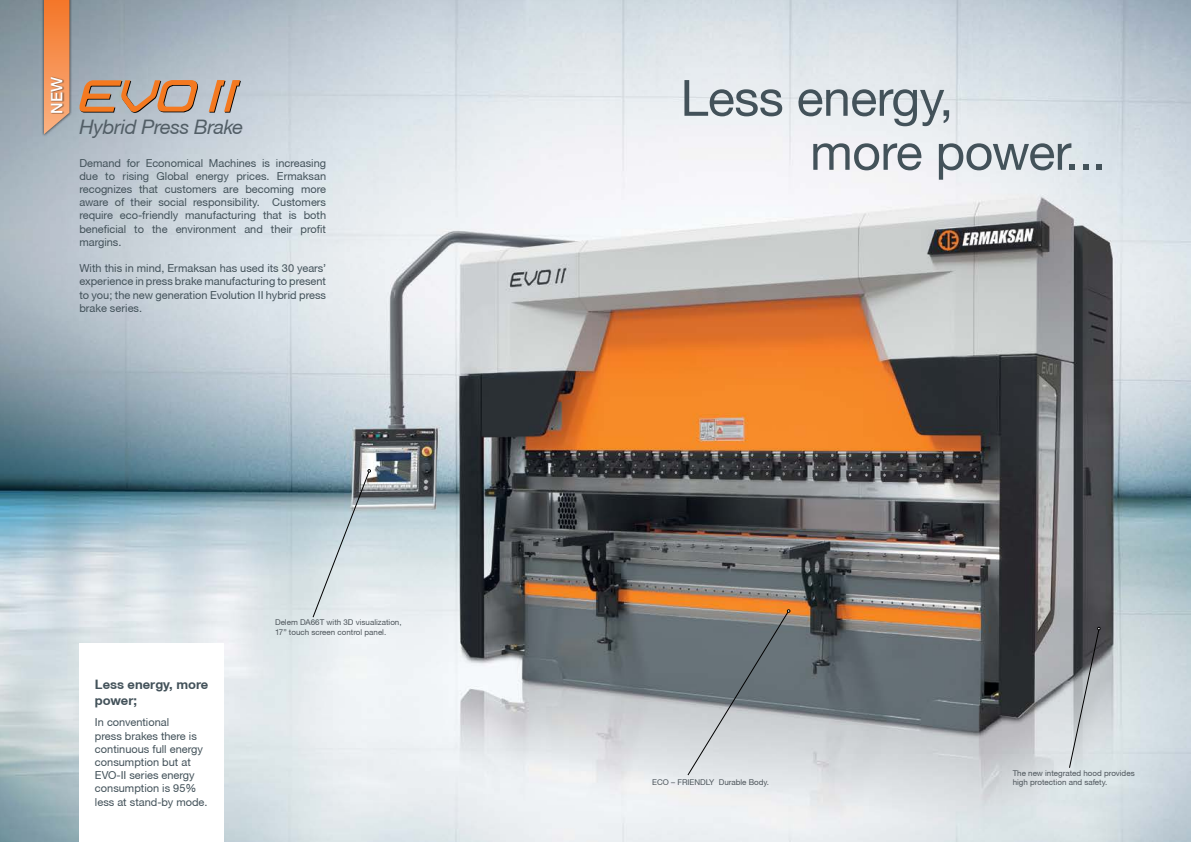
<style>
.page{position:relative;width:1191px;height:842px;background:#fff}
.page>*{position:absolute;margin:0;border:0;box-sizing:border-box;transform-origin:0 0}
.t1{font:50px "Helvetica Neue CE";letter-spacing:-.01em;color:#43525a}
.t2{font:italic 20px "Helvetica Neue CE";letter-spacing:-.02em;color:#525e66}
.t3{font:500 16px "Helvetica Neue LT Pro";color:#fff}
.t4{font:700 13px/15.6px "Helvetica Neue CE";color:#43525a}
.t5{font:11px/13.2px "Helvetica Neue CE";color:#43525a;text-align:justify}
.t6{font:8px/9.6px "Helvetica Neue CE";color:#4d555b}
</style>
<div class="page">
<img style="left:0;top:0;width:1191px;height:842px">
<svg style="left:77px;top:80px;width:164px;height:33px;background:#bf9b82"></svg>
<div style="left:41px;top:0;width:31px;height:137px;background:#000;opacity:.65"></div>
<svg style="left:44px;top:0;width:25px;height:134px;background:#ed9056"></svg>
<div style="left:50px;top:76px;width:15px;height:38px;background:#000;opacity:.5"></div>
<svg style="left:313px;top:469px;width:57px;height:148px;background:#b9c8ce"></svg>
<svg style="left:687px;top:610px;width:103px;height:165px;background:#969c9f"></svg>
<svg style="left:1069px;top:627px;width:31px;height:141px;background:#9ea2a6"></svg>
<div style="left:79px;top:643px;width:145px;height:199px;background:#fff"></div>
<h3 class="t3" style="left:47px;top:114px;width:38px;rotate:-90deg">NEW</h3>
<h2 class="t2" style="left:79px;top:115px;width:165px">Hybrid Press Brake</h2>
<p class="t5" style="left:79px;top:156px;width:248px">Demand for Economical Machines is increasing</p>
<p class="t5" style="left:79px;top:169px;width:248px">due to rising Global energy prices. Ermaksan recognizes that customers are becoming more aware of their social responsibility. Customers require eco-friendly manufacturing that is both beneficial to the environment and their profit margins.</p>
<p class="t5" style="left:79px;top:262px;width:248px">With this in mind, Ermaksan has used its 30 years’ experience in press brake manufacturing to present to you; the new generation Evolution II hybrid press brake series.</p>
<p class="t4" style="left:95px;top:677px;width:115px">Less energy, more power;</p>
<p class="t5" style="left:95px;top:716px;width:114px;text-align:left">In conventional<br>press brakes there is continuous full energy consumption but at<br>EVO-II series energy consumption is 95% less at stand-by mode.</p>
<p class="t6" style="left:275px;top:618px;width:128px">Delem DA66T with 3D visualization,<br>17” touch screen control panel.</p>
<h1 class="t1" style="left:680px;top:68px;width:274px">Less energy,</h1>
<h1 class="t1" style="left:810px;top:122px;width:297px">more power...</h1>
<p class="t6" style="left:652px;top:778px;width:118px">ECO – FRIENDLY Durable Body.</p>
<p class="t6" style="left:1012px;top:768px;width:123px">The new integrated hood provides high protection and safety.</p>
</div>
